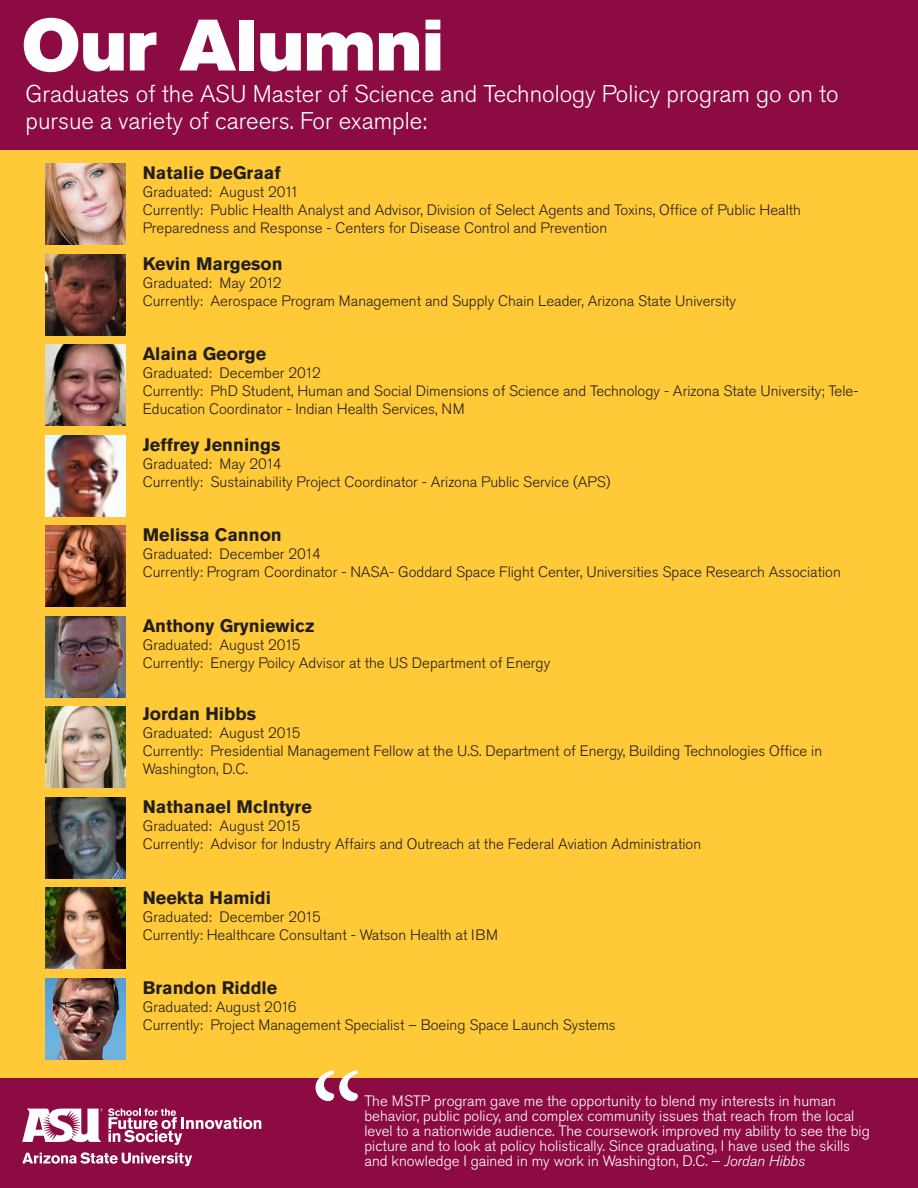
<style>
.page{position:relative;width:918px;height:1188px;background:#ffc938}
.page>*{position:absolute;margin:0;border:0;box-sizing:border-box;transform-origin:0 0}
.t1{font:135px "Minion Pro";color:#fff}
.t2{font:72px "Akzidenz Grotesk Pro Super";color:#fff}
.t3{font:300 24px/27px "Akzidenz Grotesk Pro";color:#fff}
.t4{font:700 18px "Akzidenz Grotesk Pro";color:#231f20}
.t5{font:300 15px/18px "Akzidenz Grotesk Pro";color:#231f20}
.t6{font:300 15px/15px "Akzidenz Grotesk Pro";color:#fff}
.s1{font-style:italic}
</style>
<div class="page">
<div style="left:0;top:0;width:918px;height:149px;background:#8c0b42"></div>
<img style="left:45px;top:707px;width:81px;height:81px">
<img style="left:45px;top:978px;width:81px;height:81px">
<img style="left:45px;top:888px;width:81px;height:81px">
<img style="left:45px;top:526px;width:81px;height:81px">
<img style="left:45px;top:164px;width:81px;height:80px">
<img style="left:45px;top:616px;width:81px;height:81px">
<img style="left:45px;top:435px;width:81px;height:81px">
<img style="left:45px;top:254px;width:81px;height:81px">
<img style="left:45px;top:797px;width:81px;height:81px">
<img style="left:45px;top:345px;width:81px;height:81px">
<div style="left:0;top:1078px;width:918px;height:110px;background:#8c0b42"></div>
<svg style="left:22px;top:1152px;width:170px;height:14px"></svg>
<svg style="left:22px;top:1108px;width:239px;height:37px"></svg>
<p class="t2" style="left:22px;top:-1px;width:423px">Our Alumni</p>
<p class="t3" style="left:26px;top:80px;width:815px">Graduates of the ASU Master of Science and Technology Policy program go on to pursue a variety of careers. For example:</p>
<p class="t4" style="left:143px;top:161px;width:139px">Natalie DeGraaf</p>
<p class="t5" style="left:143px;top:183px;width:158px">Graduated: August 2011</p>
<p class="t5" style="left:143px;top:201px;width:660px">Currently: Public Health Analyst and Advisor, Division of Select Agents and Toxins, Office of Public Health<br>Preparedness and Response - Centers for Disease Control and Prevention</p>
<p class="t4" style="left:143px;top:252px;width:141px">Kevin Margeson</p>
<p class="t5" style="left:143px;top:274px;width:140px">Graduated: May 2012</p>
<p class="t5" style="left:143px;top:292px;width:595px">Currently: Aerospace Program Management and Supply Chain Leader, Arizona State University</p>
<p class="t4" style="left:143px;top:342px;width:125px">Alaina George</p>
<p class="t5" style="left:143px;top:364px;width:179px">Graduated: December 2012</p>
<p class="t5" style="left:143px;top:382px;width:717px">Currently: PhD Student, Human and Social Dimensions of Science and Technology - Arizona State University; Tele-<br>Education Coordinator - Indian Health Services, NM</p>
<p class="t4" style="left:143px;top:433px;width:139px">Jeffrey Jennings</p>
<p class="t5" style="left:143px;top:455px;width:140px">Graduated: May 2014</p>
<p class="t5" style="left:143px;top:473px;width:469px">Currently: Sustainability Project Coordinator - Arizona Public Service (APS)</p>
<p class="t4" style="left:143px;top:523px;width:141px">Melissa Cannon</p>
<p class="t5" style="left:143px;top:545px;width:179px">Graduated: December 2014</p>
<p class="t5" style="left:143px;top:563px;width:700px">Currently: Program Coordinator - NASA- Goddard Space Flight Center, Universities Space Research Association</p>
<p class="t4" style="left:143px;top:614px;width:173px">Anthony Gryniewicz</p>
<p class="t5" style="left:143px;top:636px;width:159px">Graduated: August 2015</p>
<p class="t5" style="left:143px;top:654px;width:409px">Currently: Energy Poilcy Advisor at the US Department of Energy</p>
<p class="t4" style="left:143px;top:702px;width:115px">Jordan Hibbs</p>
<p class="t5" style="left:143px;top:724px;width:159px">Graduated: August 2015</p>
<p class="t5" style="left:143px;top:742px;width:681px">Currently: Presidential Management Fellow at the U.S. Department of Energy, Building Technologies Office in<br>Washington, D.C.</p>
<p class="t4" style="left:143px;top:795px;width:171px">Nathanael McIntyre</p>
<p class="t5" style="left:143px;top:817px;width:159px">Graduated: August 2015</p>
<p class="t5" style="left:143px;top:835px;width:560px">Currently: Advisor for Industry Affairs and Outreach at the Federal Aviation Administration</p>
<p class="t4" style="left:143px;top:886px;width:130px">Neekta Hamidi</p>
<p class="t5" style="left:143px;top:907px;width:180px">Graduated: December 2015</p>
<p class="t5" style="left:143px;top:925px;width:357px">Currently: Healthcare Consultant - Watson Health at IBM</p>
<p class="t4" style="left:143px;top:976px;width:136px">Brandon Riddle</p>
<p class="t5" style="left:143px;top:998px;width:155px">Graduated: August 2016</p>
<p class="t5" style="left:143px;top:1016px;width:475px">Currently: Project Management Specialist – Boeing Space Launch Systems</p>
<p class="t1" style="left:310px;top:1033px;width:55px">“</p>
<p class="t6" style="left:364px;top:1094px;width:507px">The MSTP program gave me the opportunity to blend my interests in human behavior, public policy, and complex community issues that reach from the local level to a nationwide audience. The coursework improved my ability to see the big picture and to look at policy holistically. Since graduating, I have used the skills</p>
<p class="t6" style="left:364px;top:1154px;width:442px">and knowledge I gained in my work in Washington, D.C. – <span class="s1">Jordan Hibbs</span></p>
</div>
